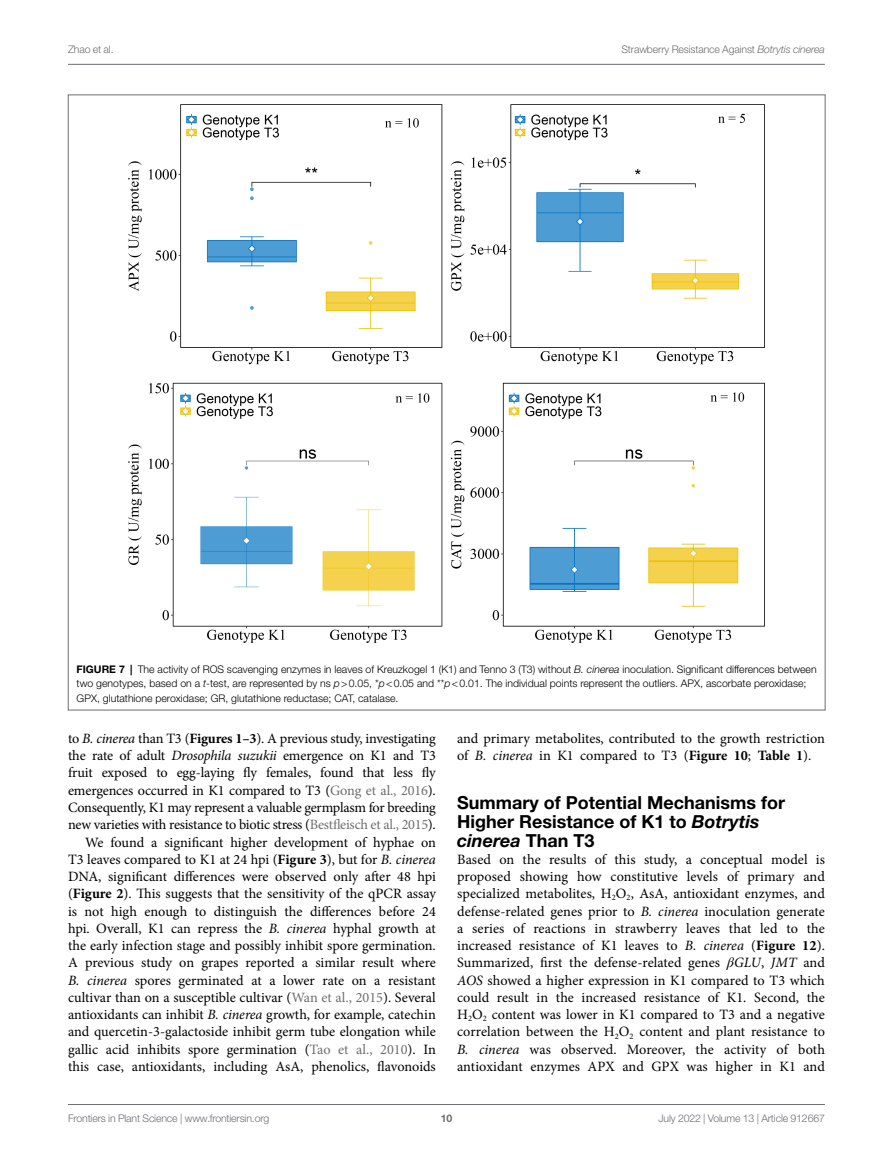
<style>
.page{position:relative;width:893px;height:1170px;background:#fff}
.page>*{position:absolute;margin:0;border:0;box-sizing:border-box;transform-origin:0 0}
.HEAD_2{font:700 18px/18.8px "Helvetica Neue LT Std";color:#000}
.TEXT_FLUSH{font:14.25px/17.2px "Minion Pro";letter-spacing:-.01em;color:#000;text-align:justify}
.TEXT{font:14.25px/17.2px "Minion Pro";letter-spacing:-.005em;color:#000;text-align:justify}
.FIG_LEG{font:300 10.5px/14.2px "Helvetica Neue LT Std";color:#000}
.t1{font:300 10.5px "Helvetica Neue LT Std";letter-spacing:-.015em;color:#6d6e71}
.t2{font:700 10.5px "Helvetica Neue LT Std";color:#6d6e71}
.s1{font-style:italic}
.s2{font-weight:700}
.s3{color:#6d6e71}
.s4{font-family:"STIX General";font-style:italic}
</style>
<div class="page">
<hr style="left:68px;top:64px;width:757px;height:1px;background:#6d6e71">
<hr style="left:68px;top:1104px;width:757px;height:1px;background:#6d6e71">
<img style="left:128px;top:104px;width:637px;height:539px">
<p class="t1" style="left:68px;top:42px;width:47px">Zhao et al.</p>
<p class="t1" style="left:621px;top:42px;width:205px">Strawberry Resistance Against <span class="s1">Botrytis cinerea</span></p>
<p class="FIG_LEG" style="left:77px;top:662px;width:741px"><span class="s2">FIGURE 7 |</span> The activity of ROS scavenging enzymes in leaves of Kreuzkogel 1 (K1) and Tenno 3 (T3) without <span class="s1">B. cinerea</span> inoculation. Significant differences between two genotypes, based on a <span class="s1">t</span>-test, are represented by ns <span class="s1">p</span>&gt;0.05, *<span class="s1">p</span>&lt;0.05 and **<span class="s1">p</span>&lt;0.01. The individual points represent the outliers. APX, ascorbate peroxidase;<br>GPX, glutathione peroxidase; GR, glutathione reductase; CAT, catalase.</p>
<p class="TEXT_FLUSH" style="left:68px;top:729px;width:369px">to <span class="s1">B. cinerea</span> than T3 (<span class="s2">Figures 1–3</span>). A previous study, investigating the rate of adult <span class="s1">Drosophila suzukii</span> emergence on K1 and T3 fruit exposed to egg-laying fly females, found that less fly emergences occurred in K1 compared to T3 (<span class="s3">Gong et al., 2016</span>).<br>Consequently, K1 may represent a valuable germplasm for breeding new varieties with resistance to biotic stress (<span class="s3">Bestfleisch et al., 2015</span>).</p>
<p class="TEXT" style="left:68px;top:833px;width:369px;text-indent:17px">We found a significant higher development of hyphae on T3 leaves compared to K1 at 24 hpi (<span class="s2">Figure 3</span>), but for <span class="s1">B. cinerea </span>DNA, significant differences were observed only after 48 hpi (<span class="s2">Figure 2</span>). This suggests that the sensitivity of the qPCR assay is not high enough to distinguish the differences before 24 hpi. Overall, K1 can repress the <span class="s1">B. cinerea</span> hyphal growth at the early infection stage and possibly inhibit spore germination.<br>A previous study on grapes reported a similar result where <span class="s1">B. cinerea</span> spores germinated at a lower rate on a resistant cultivar than on a susceptible cultivar (<span class="s3">Wan et al., 2015</span>). Several antioxidants can inhibit <span class="s1">B. cinerea</span> growth, for example, catechin and quercetin-3-galactoside inhibit germ tube elongation while gallic acid inhibits spore germination (<span class="s3">Tao et al., 2010</span>). In this case, antioxidants, including AsA, phenolics, flavonoids</p>
<p class="TEXT" style="left:457px;top:729px;width:369px">and primary metabolites, contributed to the growth restriction of <span class="s1">B. cinerea</span> in K1 compared to T3 (<span class="s2">Figure 10</span>; <span class="s2">Table 1</span>).</p>
<p class="HEAD_2" style="left:457px;top:792px;width:329px">Summary of Potential Mechanisms for<br>Higher Resistance of K1 to <span class="s1">Botrytis cinerea</span> Than T3</p>
<p class="TEXT_FLUSH" style="left:457px;top:850px;width:369px">Based on the results of this study, a conceptual model is proposed showing how constitutive levels of primary and specialized metabolites, H<sub>2</sub>O<sub>2</sub>, AsA, antioxidant enzymes, and defense-related genes prior to <span class="s1">B. cinerea</span> inoculation generate a series of reactions in strawberry leaves that led to the increased resistance of K1 leaves to <span class="s1">B. cinerea</span> (<span class="s2">Figure 12</span>).<br>Summarized, first the defense-related genes <span class="s4">β</span><span class="s1">GLU</span>, <span class="s1">JMT</span> and <span class="s1">AOS</span> showed a higher expression in K1 compared to T3 which could result in the increased resistance of K1. Second, the H<sub>2</sub>O<sub>2</sub> content was lower in K1 compared to T3 and a negative correlation between the H<sub>2</sub>O<sub>2</sub> content and plant resistance to <span class="s1">B. cinerea</span> was observed. Moreover, the activity of both antioxidant enzymes APX and GPX was higher in K1 and</p>
<p class="t1" style="left:68px;top:1111px;width:203px">Frontiers in Plant Science | www.frontiersin.org</p>
<p class="t2" style="left:441px;top:1111px;width:13px">10</p>
<p class="t1" style="left:658px;top:1111px;width:168px">July 2022 | Volume 13 | Article 912667</p>
</div>
